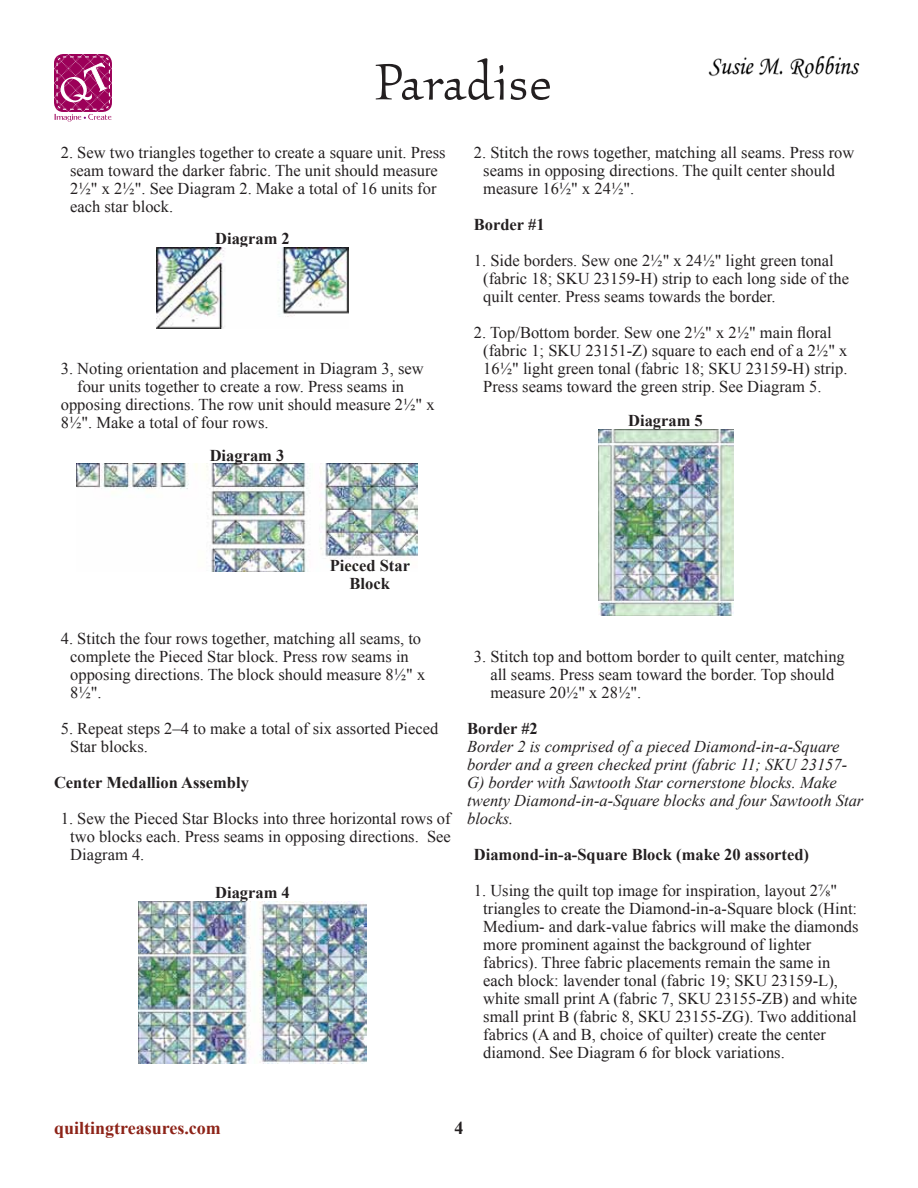
<style>
.page{position:relative;width:918px;height:1188px;background:#fff}
.page>*{position:absolute;margin:0;border:0;box-sizing:border-box;transform-origin:0 0}
.t1{font:52.5px "Kallos ITCTT Book";color:#231f20}
.t2{font:700 18px "Times New Roman";color:#8d2318}
.t3{font:700 18px "Times New Roman";color:#231f20}
.t4{font:16.5px/18px "Times New Roman";color:#231f20}
.t5{font:italic 16.5px/18px "Times New Roman";color:#231f20}
.t6{font:700 16.5px/18px "Times New Roman";color:#231f20;text-align:center}
</style>
<div class="page">
<svg style="left:54px;top:54px;width:58px;height:68px"></svg>
<img style="left:708px;top:55px;width:152px;height:24px">
<img style="left:157px;top:247px;width:191px;height:81px">
<img style="left:139px;top:902px;width:227px;height:162px">
<img style="left:598px;top:429px;width:135px;height:186px">
<img style="left:77px;top:464px;width:340px;height:108px">
<h1 class="t1" style="left:374px;top:54px;width:179px">Paradise</h1>
<p class="t4" style="left:70px;top:143px;width:377px;text-indent:-9px">2. Sew two triangles together to create a square unit. Press seam toward the darker fabric. The unit should measure 2½" x 2½". See Diagram 2. Make a total of 16 units for each star block.</p>
<p class="t6" style="left:215px;top:229px;width:76px">Diagram 2</p>
<p class="t4" style="left:61px;top:359px;width:364px">3. Noting orientation and placement in Diagram 3, sew</p>
<p class="t4" style="left:77px;top:377px;width:328px">four units together to create a row. Press seams in</p>
<p class="t4" style="left:61px;top:395px;width:375px">opposing directions. The row unit should measure 2½" x</p>
<p class="t4" style="left:61px;top:413px;width:209px">8½". Make a total of four rows.</p>
<p class="t6" style="left:210px;top:446px;width:76px">Diagram 3</p>
<p class="t4" style="left:483px;top:143px;width:373px;text-indent:-9px">2. Stitch the rows together, matching all seams. Press row seams in opposing directions. The quilt center should measure 16½" x 24½".</p>
<p class="t6" style="left:474px;top:215px;width:72px">Border #1</p>
<p class="t4" style="left:483px;top:251px;width:367px;text-indent:-9px">1. Side borders. Sew one 2½" x 24½" light green tonal (fabric 18; SKU 23159-H) strip to each long side of the quilt center. Press seams towards the border.</p>
<p class="t4" style="left:483px;top:323px;width:366px;text-indent:-9px">2. Top/Bottom border. Sew one 2½" x 2½" main floral (fabric 1; SKU 23151-Z) square to each end of a 2½" x 16½" light green tonal (fabric 18; SKU 23159-H) strip.<br>Press seams toward the green strip. See Diagram 5.</p>
<p class="t6" style="left:628px;top:411px;width:76px">Diagram 5</p>
<p class="t6" style="left:330px;top:556px;width:82px">Pieced Star<br>Block</p>
<p class="t4" style="left:70px;top:629px;width:357px;text-indent:-9px">4. Stitch the four rows together, matching all seams, to complete the Pieced Star block. Press row seams in opposing directions. The block should measure 8½" x 8½".</p>
<p class="t4" style="left:70px;top:719px;width:370px;text-indent:-9px">5. Repeat steps 2–4 to make a total of six assorted Pieced<br>Star blocks.</p>
<p class="t6" style="left:54px;top:773px;width:196px">Center Medallion Assembly</p>
<p class="t4" style="left:70px;top:809px;width:382px;text-align:justify;text-indent:-9px">1. Sew the Pieced Star Blocks into three horizontal rows of two blocks each. Press seams in opposing directions. See Diagram 4.</p>
<p class="t6" style="left:215px;top:883px;width:76px">Diagram 4</p>
<p class="t4" style="left:490px;top:647px;width:356px;text-indent:-16px">3. Stitch top and bottom border to quilt center, matching all seams. Press seam toward the border. Top should measure 20½" x 28½".</p>
<p class="t6" style="left:467px;top:719px;width:72px">Border #2</p>
<p class="t5" style="left:467px;top:737px;width:398px">Border 2 is comprised of a pieced Diamond-in-a-Square border and a green checked print (fabric 11; SKU 23157- G) border with Sawtooth Star cornerstone blocks. Make twenty Diamond-in-a-Square blocks and four Sawtooth Star blocks.</p>
<p class="t6" style="left:474px;top:845px;width:337px">Diamond-in-a-Square Block (make 20 assorted)</p>
<p class="t4" style="left:483px;top:881px;width:377px;text-indent:-9px">1. Using the quilt top image for inspiration, layout 2⅞" triangles to create the Diamond-in-a-Square block (Hint:<br>Medium- and dark-value fabrics will make the diamonds more prominent against the background of lighter fabrics). Three fabric placements remain the same in each block: lavender tonal (fabric 19; SKU 23159-L), white small print A (fabric 7, SKU 23155-ZB) and white small print B (fabric 8, SKU 23155-ZG). Two additional fabrics (A and B, choice of quilter) create the center diamond. See Diagram 6 for block variations.</p>
<p class="t2" style="left:54px;top:1116px;width:168px">quiltingtreasures.com</p>
<p class="t3" style="left:454px;top:1116px;width:10px">4</p>
</div>
